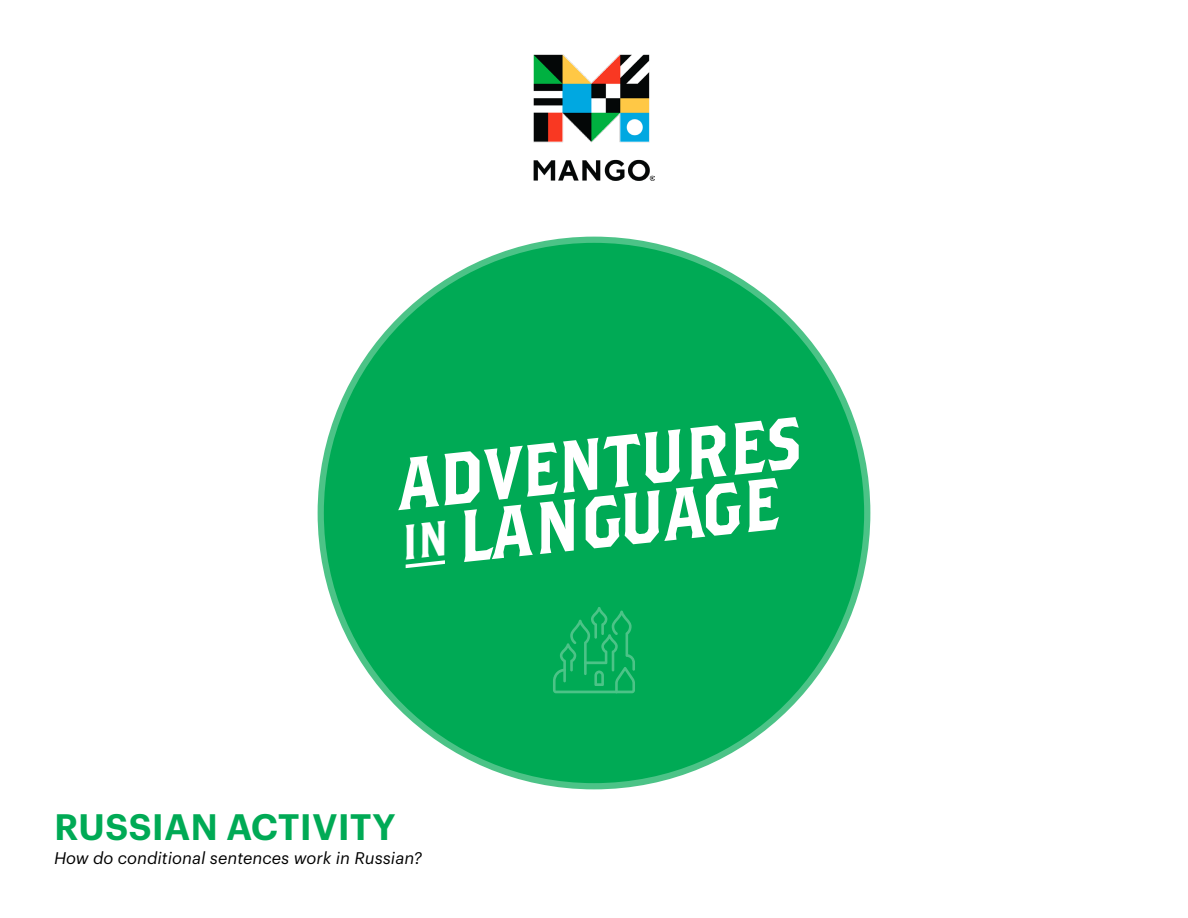
<style>
.page{position:relative;width:1188px;height:918px;background:#fff}
.page>*{position:absolute;margin:0;border:0;box-sizing:border-box;transform-origin:0 0}
.t1{font:73.05px/58.3px "Brothers OT";color:#fff;scale:.91 1}
.t2{font:600 36px "Graphik LCG";color:#0a5}
.t3{font:italic 16.5px "Graphik LCG";color:#000}
.s1{font-size:49.05px}
</style>
<div class="page">
<div style="left:318px;top:237px;width:552px;height:552px;background:#0a5;border-radius:50%"></div>
<div style="left:310px;top:229px;width:567px;height:568px;border:13px solid #fff;border-radius:50%"></div>
<svg style="left:553px;top:607px;width:82px;height:86px"></svg>
<svg style="left:406px;top:560px;width:39px;height:8px"></svg>
<img style="left:533px;top:54px;width:122px;height:126px">
<h1 class="t1" style="left:392px;top:460px;width:449px;rotate:-6deg">ADVENTURES<br><span class="s1">IN</span> LANGUAGE</h1>
<p class="t2" style="left:54px;top:800px;width:343px">RUSSIAN ACTIVITY</p>
<p class="t3" style="left:54px;top:846px;width:370px">How do conditional sentences work in Russian?</p>
</div>
